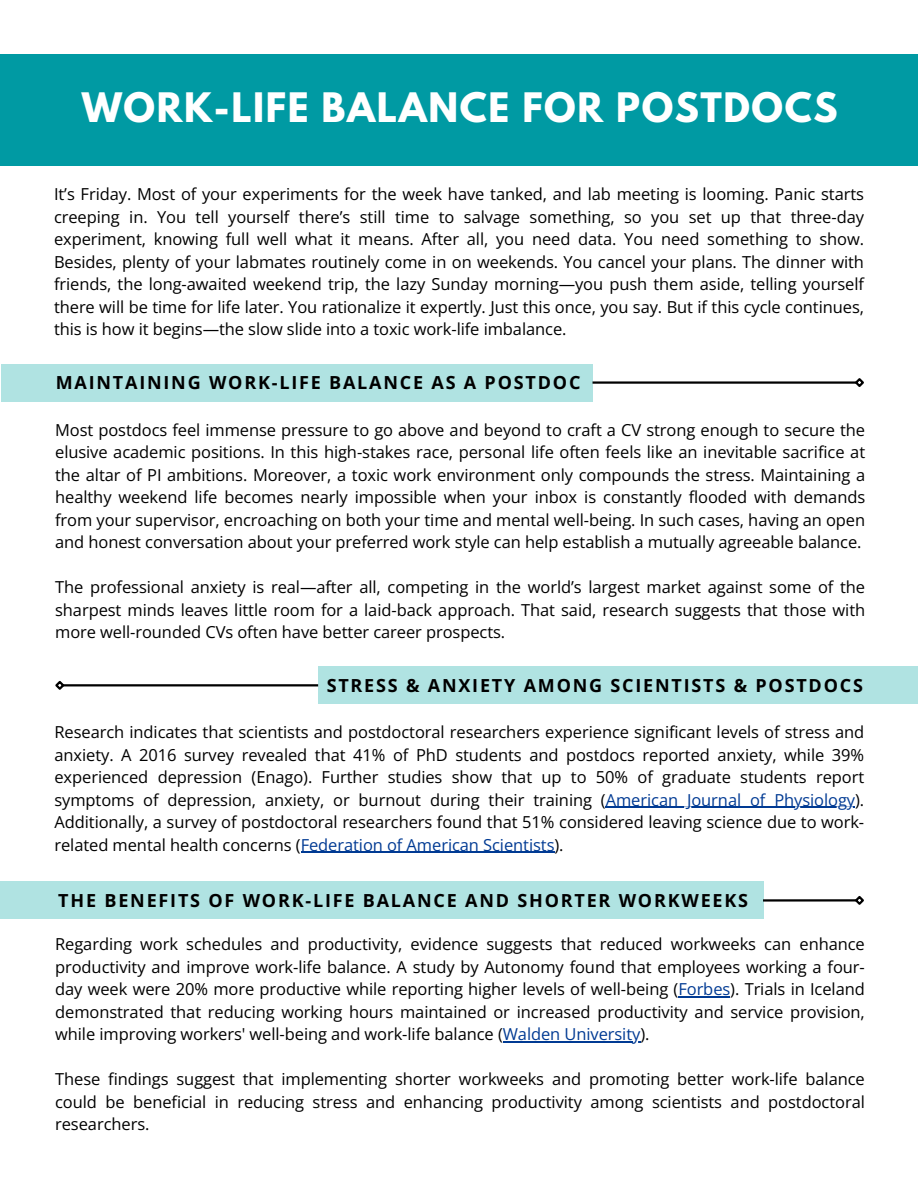
<style>
.page{position:relative;width:918px;height:1188px;background:#fff}
.page>*{position:absolute;margin:0;border:0;box-sizing:border-box;transform-origin:0 0}
.t1{font:700 36px "League Spartan";letter-spacing:.045em;color:#fff}
.t2{font:700 18px "Open Sans";letter-spacing:.1em;color:#000}
.t3{font:16.5px/22.5px "Open Sans";letter-spacing:-.005em;color:#000;text-align:justify}
.s1{color:#003a93}
</style>
<div class="page">
<div style="left:0;top:54px;width:918px;height:112px;background:#009aa3"></div>
<div style="left:318px;top:667px;width:600px;height:37px;background:#b0e3e2"></div>
<hr style="left:606px;top:807px;width:249px;height:1px;background:#003a93">
<hr style="left:301px;top:852px;width:253px;height:1px;background:#003a93">
<hr style="left:678px;top:996px;width:52px;height:1px;background:#003a93">
<hr style="left:503px;top:1041px;width:137px;height:1px;background:#003a93">
<div style="left:0;top:882px;width:763px;height:37px;background:#b0e3e2"></div>
<div style="left:1px;top:364px;width:592px;height:37px;background:#b0e3e2"></div>
<hr style="left:593px;top:381px;width:264px;height:3px;background:#000">
<svg style="left:853px;top:378px;width:11px;height:9px"></svg>
<hr style="left:63px;top:684px;width:255px;height:2px;background:#000">
<svg style="left:55px;top:681px;width:11px;height:9px"></svg>
<hr style="left:763px;top:899px;width:94px;height:3px;background:#000">
<svg style="left:853px;top:896px;width:11px;height:9px"></svg>
<h1 class="t1" style="left:82px;top:90px;width:757px">WORK-LIFE BALANCE FOR POSTDOCS</h1>
<p class="t3" style="left:54px;top:183px;width:812px">It’s Friday. Most of your experiments for the week have tanked, and lab meeting is looming. Panic starts creeping in. You tell yourself there’s still time to salvage something, so you set up that three-day experiment, knowing full well what it means. After all, you need data. You need something to show.<br>Besides, plenty of your labmates routinely come in on weekends. You cancel your plans. The dinner with friends, the long-awaited weekend trip, the lazy Sunday morning—you push them aside, telling yourself there will be time for life later. You rationalize it expertly. Just this once, you say. But if this cycle continues, this is how it begins—the slow slide into a toxic work-life imbalance.</p>
<p class="t2" style="left:56px;top:370px;width:526px">MAINTAINING WORK-LIFE BALANCE AS A POSTDOC</p>
<p class="t3" style="left:55px;top:418px;width:812px">Most postdocs feel immense pressure to go above and beyond to craft a CV strong enough to secure the elusive academic positions. In this high-stakes race, personal life often feels like an inevitable sacrifice at the altar of PI ambitions. Moreover, a toxic work environment only compounds the stress. Maintaining a healthy weekend life becomes nearly impossible when your inbox is constantly flooded with demands from your supervisor, encroaching on both your time and mental well-being. In such cases, having an open and honest conversation about your preferred work style can help establish a mutually agreeable balance.</p>
<h2 class="t3" style="left:55px;top:575px;width:812px">The professional anxiety is real—after all, competing in the world’s largest market against some of the sharpest minds leaves little room for a laid-back approach. That said, research suggests that those with more well-rounded CVs often have better career prospects.</h2>
<h2 class="t2" style="left:327px;top:673px;width:538px">STRESS &amp; ANXIETY AMONG SCIENTISTS &amp; POSTDOCS</h2>
<p class="t3" style="left:54px;top:721px;width:811px">Research indicates that scientists and postdoctoral researchers experience significant levels of stress and anxiety. A 2016 survey revealed that 41% of PhD students and postdocs reported anxiety, while 39% experienced depression (Enago). Further studies show that up to 50% of graduate students report symptoms of depression, anxiety, or burnout during their training (<span class="s1">American Journal of Physiology</span>).</p>
<p class="t3" style="left:54px;top:811px;width:811px">Additionally, a survey of postdoctoral researchers found that 51% considered leaving science due to work&shy;related mental health concerns (<span class="s1">Federation of American Scientists</span>).</p>
<h2 class="t2" style="left:58px;top:888px;width:691px">THE BENEFITS OF WORK-LIFE BALANCE AND SHORTER WORKWEEKS</h2>
<p class="t3" style="left:55px;top:932px;width:811px">Regarding work schedules and productivity, evidence suggests that reduced workweeks can enhance productivity and improve work-life balance. A study by Autonomy found that employees working a four&shy;day week were 20% more productive while reporting higher levels of well-being (<span class="s1">Forbes</span>). Trials in Iceland demonstrated that reducing working hours maintained or increased productivity and service provision, while improving workers' well-being and work-life balance (<span class="s1">Walden University</span>).</p>
<p class="t3" style="left:55px;top:1067px;width:811px">These findings suggest that implementing shorter workweeks and promoting better work-life balance could be beneficial in reducing stress and enhancing productivity among scientists and postdoctoral researchers.</p>
</div>
